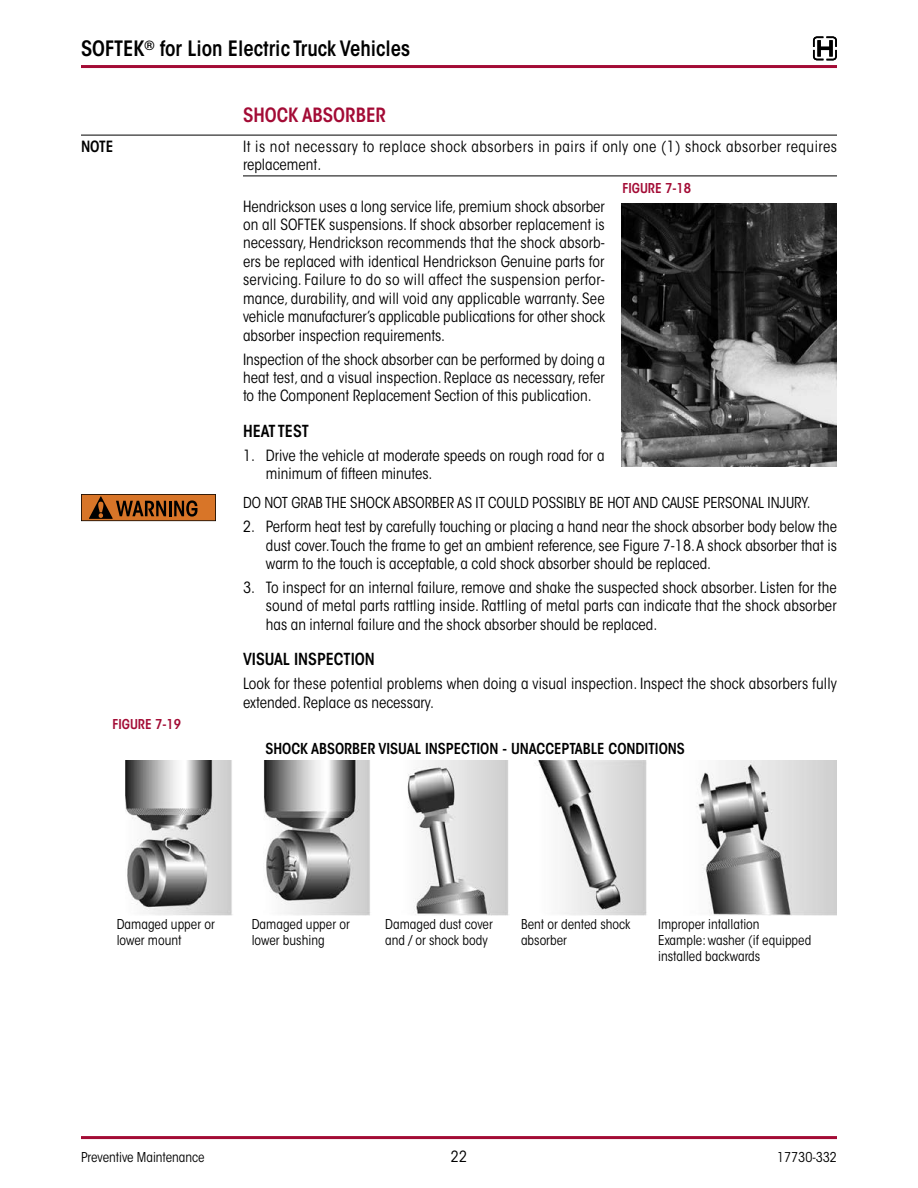
<style>
.page{position:relative;width:918px;height:1188px;background:#fff}
.page>*{position:absolute;margin:0;border:0;box-sizing:border-box;transform-origin:0 0}
.t1{font:600 condensed 21px "ITC Avant Garde Std";color:#000}
.t2{font:600 condensed 19.5px "ITC Avant Garde Std";color:#a30b35}
.t3{font:600 condensed 16.5px "ITC Avant Garde Std";color:#000}
.t4{font:condensed 15.3px/18.5px "ITC Avant Garde Std";color:#000;text-align:justify}
.t5{font:condensed 15.3px/18.5px "ITC Avant Garde Std";letter-spacing:.03em;color:#000}
.t6{font:600 condensed 15.3px "ITC Avant Garde Std";color:#000}
.t7{font:condensed 15px "ITC Avant Garde Std";color:#000}
.t8{font:600 condensed 15px "ITC Avant Garde Std";color:#000}
.t9{font:condensed 13.5px/16.2px "ITC Avant Garde Std";color:#000}
.t10{font:600 condensed 13.5px "ITC Avant Garde Std";color:#a30b35}
</style>
<div class="page">
<hr style="left:81px;top:65px;width:756px;height:3px;background:#a30b35">
<svg style="left:813px;top:36px;width:24px;height:25px"></svg>
<hr style="left:81px;top:1136px;width:756px;height:3px;background:#a30b35">
<hr style="left:81px;top:135px;width:756px;height:1px;background:#000">
<hr style="left:243px;top:176px;width:594px;height:1px;background:#000">
<img style="left:621px;top:204px;width:216px;height:263px">
<svg style="left:81px;top:494px;width:135px;height:27px;background:#97521b"></svg>
<img style="left:125px;top:760px;width:712px;height:155px">
<h1 class="t1" style="left:81px;top:35px;width:331px">SOFTEK<sup>®</sup> for Lion Electric Truck Vehicles</h1>
<p class="t2" style="left:243px;top:103px;width:145px">SHOCK ABSORBER</p>
<p class="t6" style="left:81px;top:137px;width:34px">NOTE</p>
<p class="t5" style="left:243px;top:137px;width:596px">It is not necessary to replace shock absorbers in pairs if only one (1) shock absorber requires replacement.</p>
<p class="t10" style="left:622px;top:180px;width:70px">FIGURE 7-18</p>
<p class="t4" style="left:243px;top:197px;width:364px">Hendrickson uses a long service life, premium shock absorber on all SOFTEK suspensions. If shock absorber replacement is necessary, Hendrickson recommends that the shock absorb&shy;ers be replaced with identical Hendrickson Genuine parts for servicing. Failure to do so will affect the suspension perfor&shy;mance, durability, and will void any applicable warranty. See vehicle manufacturer’s applicable publications for other shock absorber inspection requirements.</p>
<p class="t4" style="left:243px;top:350px;width:364px">Inspection of the shock absorber can be performed by doing a heat test, and a visual inspection. Replace as necessary, refer to the Component Replacement Section of this publication.</p>
<p class="t3" style="left:243px;top:421px;width:67px">HEAT TEST</p>
<p class="t4" style="left:266px;top:446px;width:340px;text-indent:-23px">1. Drive the vehicle at moderate speeds on rough road for a minimum of fifteen minutes.</p>
<p class="t7" style="left:243px;top:494px;width:567px">DO NOT GRAB THE SHOCK ABSORBER AS IT COULD POSSIBLY BE HOT AND CAUSE PERSONAL INJURY.</p>
<p class="t4" style="left:266px;top:517px;width:573px;text-indent:-23px">2. Perform heat test by carefully touching or placing a hand near the shock absorber body below the dust cover. Touch the frame to get an ambient reference, see Figure 7-18. A shock absorber that is warm to the touch is acceptable, a cold shock absorber should be replaced.</p>
<p class="t4" style="left:266px;top:578px;width:573px;text-indent:-23px">3. To inspect for an internal failure, remove and shake the suspected shock absorber. Listen for the sound of metal parts rattling inside. Rattling of metal parts can indicate that the shock absorber has an internal failure and the shock absorber should be replaced.</p>
<p class="t3" style="left:243px;top:649px;width:133px">VISUAL INSPECTION</p>
<p class="t4" style="left:243px;top:675px;width:595px">Look for these potential problems when doing a visual inspection. Inspect the shock absorbers fully extended. Replace as necessary.</p>
<p class="t10" style="left:112px;top:716px;width:70px">FIGURE 7-19</p>
<p class="t8" style="left:265px;top:740px;width:421px">SHOCK ABSORBER VISUAL INSPECTION - UNACCEPTABLE CONDITIONS</p>
<p class="t9" style="left:117px;top:916px;width:99px">Damaged upper or lower mount</p>
<p class="t9" style="left:252px;top:916px;width:99px">Damaged upper or lower bushing</p>
<p class="t9" style="left:385px;top:916px;width:109px">Damaged dust cover and / or shock body</p>
<p class="t9" style="left:521px;top:916px;width:111px">Bent or dented shock absorber</p>
<p class="t9" style="left:658px;top:916px;width:155px">Improper intallation<br>Example: washer (if equipped installed backwards</p>
<p class="t9" style="left:81px;top:1149px;width:125px">Preventive Maintenance</p>
<p class="t4" style="left:451px;top:1147px;width:18px">22</p>
<p class="t9" style="left:777px;top:1149px;width:61px">17730-332</p>
</div>
